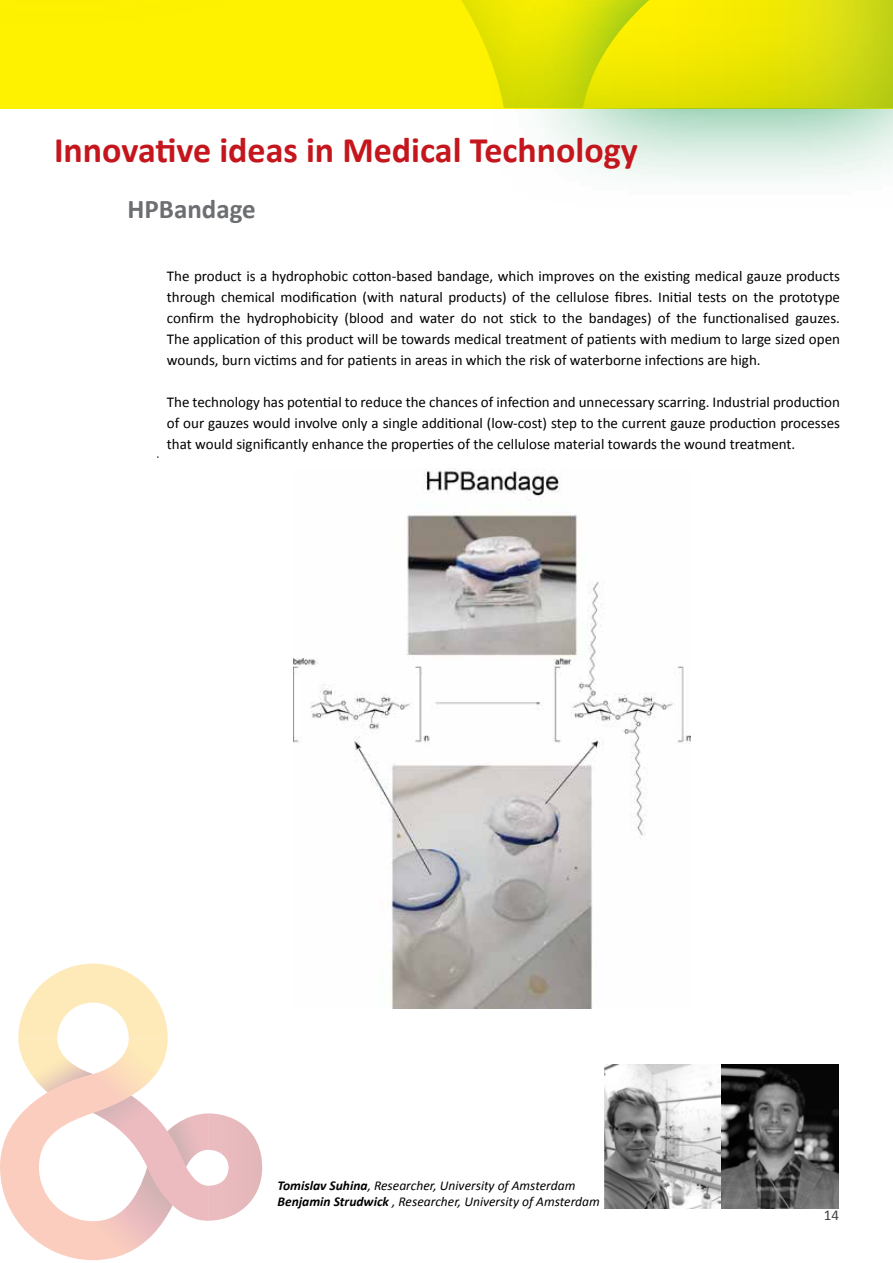
<style>
.page{position:relative;width:893px;height:1263px;background:#fff}
.page>*{position:absolute;margin:0;border:0;box-sizing:border-box;transform-origin:0 0}
.t1{font:700 36px "Calibri";color:#c4161c}
.t2{font:700 27px "Calibri";color:#6d6e71}
.t3{font:15px/21px "Calibri";color:#000;text-align:justify}
.t4{font:15px "Calibri";color:#414042}
.t5{font:italic 13.5px/16.5px "Calibri";color:#000}
.s1{font-weight:700}
</style>
<div class="page">
<svg style="left:0;top:963px;width:262px;height:297px"></svg>
<div style="left:491px;top:0;width:402px;height:209px;background:#008c44;opacity:.75"></div>
<div style="left:0;top:0;width:893px;height:108px;background:#a6ce39;opacity:.75"></div>
<img style="left:293px;top:468px;width:397px;height:540px">
<img style="left:604px;top:1065px;width:235px;height:144px">
<h1 class="t1" style="left:54px;top:127px;width:585px">Innovative ideas in Medical Technology</h1>
<h2 class="t2" style="left:128px;top:192px;width:130px">HPBandage</h2>
<p class="t3" style="left:167px;top:266px;width:675px">The product is a hydrophobic cotton‐based bandage, which improves on the existing medical gauze products through chemical modification (with natural products) of the cellulose fibres. Initial tests on the prototype confirm the hydrophobicity (blood and water do not stick to the bandages) of the functionalised gauzes.<br>The application of this product will be towards medical treatment of patients with medium to large sized open wounds, burn victims and for patients in areas in which the risk of waterborne infections are high.</p>
<p class="t3" style="left:167px;top:392px;width:675px">The technology has potential to reduce the chances of infection and unnecessary scarring. Industrial production of our gauzes would involve only a single additional (low‐cost) step to the current gauze production processes that would significantly enhance the properties of the cellulose material towards the wound treatment.</p>
<p class="t5" style="left:277px;top:1176px;width:324px"><span class="s1">Tomislav Suhina</span>, Researcher, University of Amsterdam<br><span class="s1">Benjamin Strudwick</span> , Researcher, University of Amsterdam</p>
<p class="t4" style="left:824px;top:1206px;width:17px">14</p>
</div>
